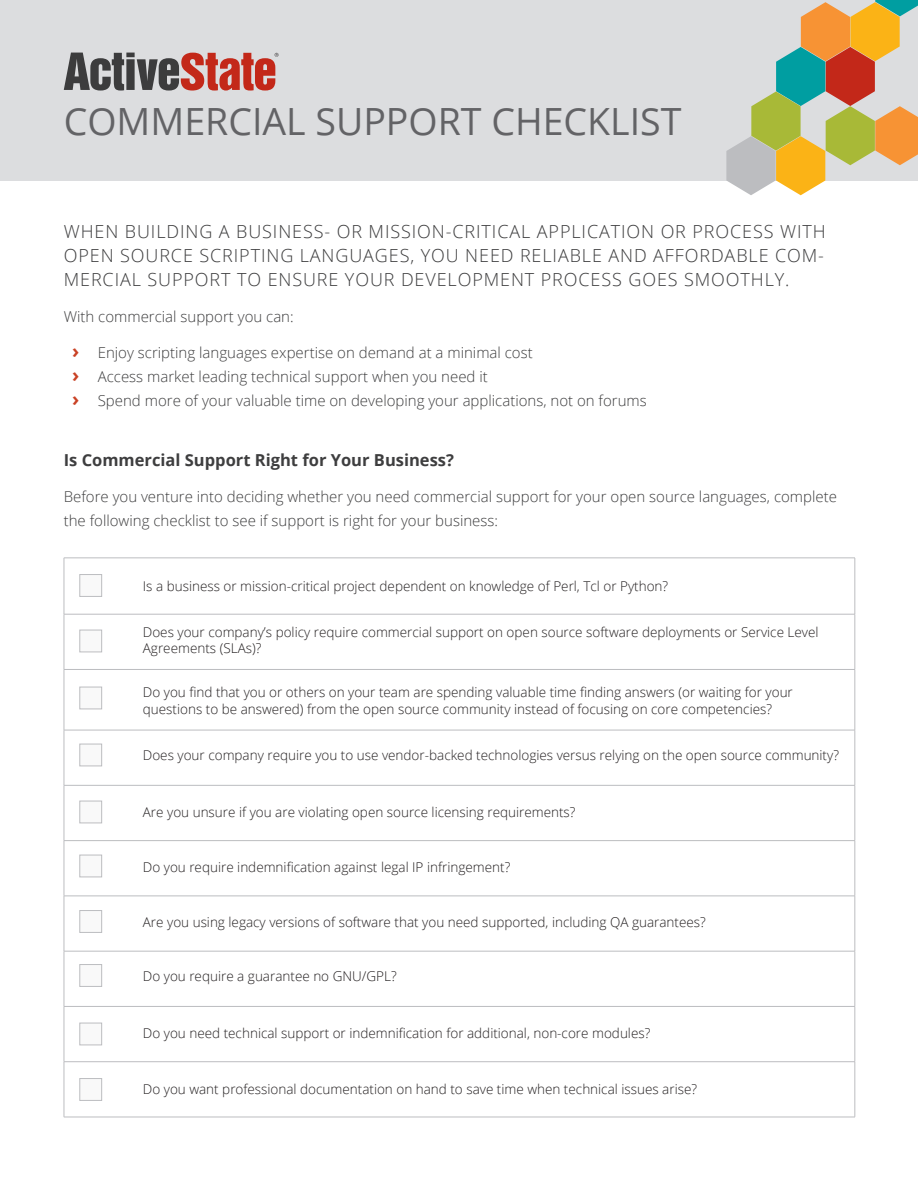
<style>
.page{position:relative;width:918px;height:1188px;background:#fff}
.page>*{position:absolute;margin:0;border:0;box-sizing:border-box;transform-origin:0 0}
.heading_three{font:37.5px "Open Sans";color:#636366}
.heading_four{font:300 18px/24px "Open Sans";letter-spacing:.05em;color:#3c3c3d;text-align:justify}
.heading_five{font:700 16.5px "Open Sans";color:#3e3e3f}
.main_body{font:300 15px/24px "Open Sans";color:#3e3e3f}
.t1{font:300 13.5px/16.5px "Open Sans";color:#231f20}
.s1{font-weight:700;font-size:19.5px;color:#c94225}
</style>
<div class="page">
<hr style="left:64px;top:558px;width:791px;height:1px;background:#bcbdc0">
<hr style="left:64px;top:558px;width:1px;height:56px;background:#bcbdc0">
<hr style="left:855px;top:558px;width:1px;height:56px;background:#bcbdc0">
<hr style="left:64px;top:614px;width:791px;height:1px;background:#bcbdc0">
<hr style="left:64px;top:614px;width:1px;height:55px;background:#bcbdc0">
<hr style="left:855px;top:614px;width:1px;height:55px;background:#bcbdc0">
<hr style="left:64px;top:669px;width:791px;height:1px;background:#bcbdc0">
<hr style="left:64px;top:670px;width:1px;height:60px;background:#bcbdc0">
<hr style="left:855px;top:670px;width:1px;height:60px;background:#bcbdc0">
<hr style="left:64px;top:730px;width:791px;height:1px;background:#bcbdc0">
<hr style="left:64px;top:730px;width:1px;height:55px;background:#bcbdc0">
<hr style="left:855px;top:730px;width:1px;height:55px;background:#bcbdc0">
<hr style="left:64px;top:785px;width:791px;height:1px;background:#bcbdc0">
<hr style="left:64px;top:786px;width:1px;height:54px;background:#bcbdc0">
<hr style="left:855px;top:786px;width:1px;height:54px;background:#bcbdc0">
<hr style="left:64px;top:840px;width:791px;height:1px;background:#bcbdc0">
<hr style="left:64px;top:841px;width:1px;height:55px;background:#bcbdc0">
<hr style="left:855px;top:841px;width:1px;height:55px;background:#bcbdc0">
<hr style="left:64px;top:896px;width:791px;height:1px;background:#bcbdc0">
<hr style="left:64px;top:896px;width:1px;height:55px;background:#bcbdc0">
<hr style="left:855px;top:896px;width:1px;height:55px;background:#bcbdc0">
<hr style="left:64px;top:951px;width:791px;height:1px;background:#bcbdc0">
<hr style="left:64px;top:951px;width:1px;height:55px;background:#bcbdc0">
<hr style="left:855px;top:951px;width:1px;height:55px;background:#bcbdc0">
<hr style="left:64px;top:1006px;width:791px;height:1px;background:#bcbdc0">
<hr style="left:64px;top:1007px;width:1px;height:55px;background:#bcbdc0">
<hr style="left:855px;top:1007px;width:1px;height:55px;background:#bcbdc0">
<hr style="left:64px;top:1061px;width:791px;height:1px;background:#bcbdc0">
<hr style="left:64px;top:1062px;width:1px;height:55px;background:#bcbdc0">
<hr style="left:855px;top:1062px;width:1px;height:55px;background:#bcbdc0">
<hr style="left:64px;top:1117px;width:791px;height:1px;background:#bcbdc0">
<div style="left:0;top:0;width:918px;height:180px;background:#dcdddf"></div>
<svg style="left:726px;top:0;width:192px;height:195px"></svg>
<svg style="left:64px;top:53px;width:215px;height:38px"></svg>
<div style="left:79px;top:574px;width:23px;height:23px;background:#f9f9f9;border:1px solid #bcbdc0"></div>
<div style="left:79px;top:630px;width:23px;height:22px;background:#f9f9f9;border:1px solid #bcbdc0"></div>
<div style="left:79px;top:687px;width:23px;height:22px;background:#f9f9f9;border:1px solid #bcbdc0"></div>
<div style="left:79px;top:744px;width:23px;height:22px;background:#f9f9f9;border:1px solid #bcbdc0"></div>
<div style="left:79px;top:801px;width:23px;height:22px;background:#f9f9f9;border:1px solid #bcbdc0"></div>
<div style="left:79px;top:855px;width:23px;height:22px;background:#f9f9f9;border:1px solid #bcbdc0"></div>
<div style="left:79px;top:910px;width:23px;height:23px;background:#f9f9f9;border:1px solid #bcbdc0"></div>
<div style="left:79px;top:964px;width:23px;height:23px;background:#f9f9f9;border:1px solid #bcbdc0"></div>
<div style="left:79px;top:1023px;width:23px;height:22px;background:#f9f9f9;border:1px solid #bcbdc0"></div>
<div style="left:79px;top:1078px;width:23px;height:23px;background:#f9f9f9;border:1px solid #bcbdc0"></div>
<p class="heading_three" style="left:64px;top:96px;width:619px">COMMERCIAL SUPPORT CHECKLIST</p>
<p class="heading_four" style="left:64px;top:219px;width:763px">WHEN BUILDING A BUSINESS- OR MISSION-CRITICAL APPLICATION OR PROCESS WITH OPEN SOURCE SCRIPTING LANGUAGES, YOU NEED RELIABLE AND AFFORDABLE COM-MERCIAL SUPPORT TO ENSURE YOUR DEVELOPMENT PROCESS GOES SMOOTHLY.</p>
<p class="main_body" style="left:64px;top:304px;width:231px">With commercial support you can:</p>
<p class="main_body" style="left:72px;top:340px;width:462px"><span class="s1">›</span> Enjoy scripting languages expertise on demand at a minimal cost</p>
<p class="main_body" style="left:72px;top:364px;width:417px"><span class="s1">›</span> Access market leading technical support when you need it</p>
<p class="main_body" style="left:72px;top:388px;width:576px"><span class="s1">›</span> Spend more of your valuable time on developing your applications, not on forums</p>
<p class="heading_five" style="left:64px;top:449px;width:392px">Is Commercial Support Right for Your Business?</p>
<p class="main_body" style="left:64px;top:484px;width:775px">Before you venture into deciding whether you need commercial support for your open source languages, complete the following checklist to see if support is right for your business:</p>
<p class="t1" style="left:143px;top:577px;width:527px">Is a business or mission-critical project dependent on knowledge of Perl, Tcl or Python?</p>
<p class="t1" style="left:143px;top:623px;width:677px">Does your company’s policy require commercial support on open source software deployments or Service Level<br>Agreements (SLAs)?</p>
<p class="t1" style="left:143px;top:684px;width:652px">Do you find that you or others on your team are spending valuable time finding answers (or waiting for your questions to be answered) from the open source community instead of focusing on core competencies?</p>
<p class="t1" style="left:143px;top:747px;width:698px">Does your company require you to use vendor-backed technologies versus relying on the open source community?</p>
<p class="t1" style="left:143px;top:804px;width:434px">Are you unsure if you are violating open source licensing requirements?</p>
<p class="t1" style="left:143px;top:858px;width:369px">Do you require indemnification against legal IP infringement?</p>
<p class="t1" style="left:143px;top:913px;width:565px">Are you using legacy versions of software that you need supported, including QA guarantees?</p>
<p class="t1" style="left:143px;top:968px;width:255px">Do you require a guarantee no GNU/GPL?</p>
<p class="t1" style="left:143px;top:1025px;width:509px">Do you need technical support or indemnification for additional, non-core modules?</p>
<p class="t1" style="left:143px;top:1080px;width:556px">Do you want professional documentation on hand to save time when technical issues arise?</p>
</div>
